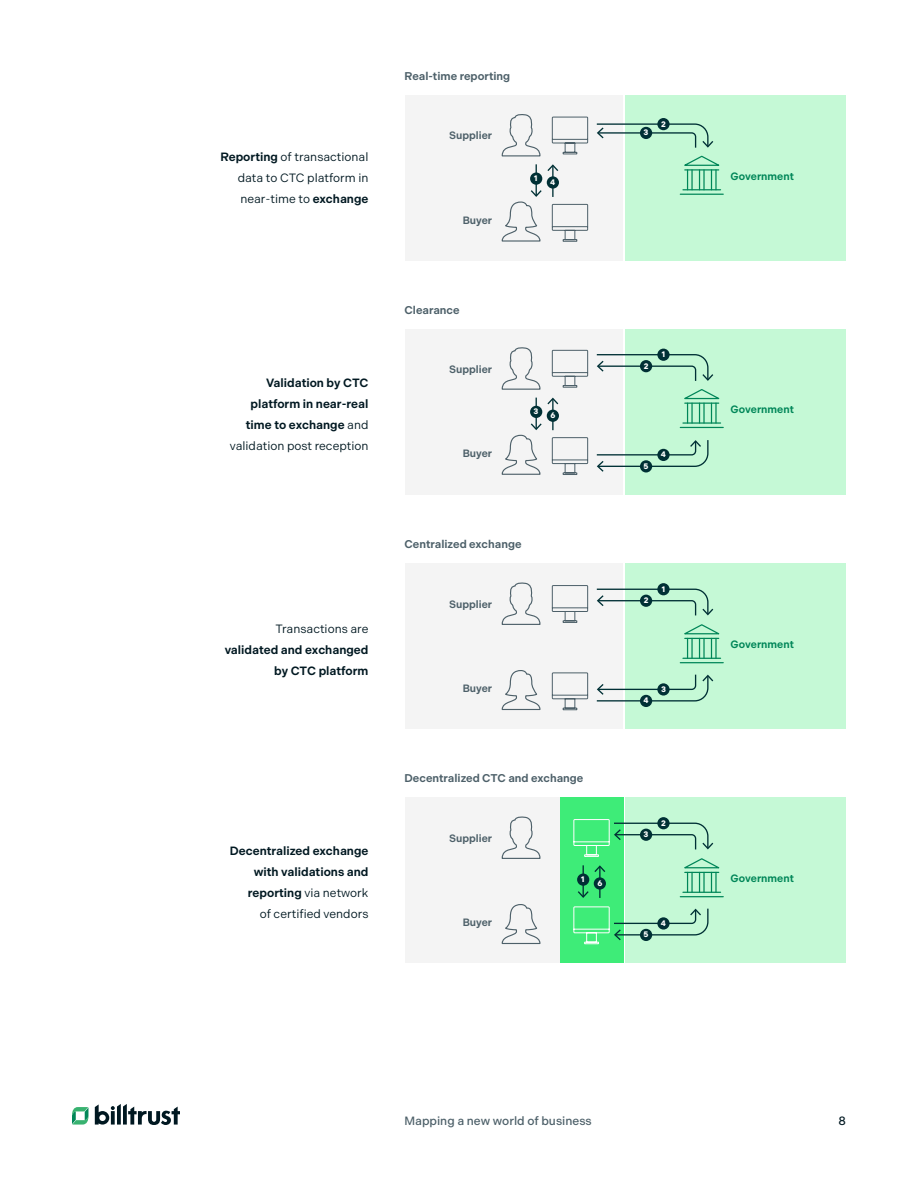
<style>
.page{position:relative;width:918px;height:1188px;background:#fff}
.page>*{position:absolute;margin:0;border:0;box-sizing:border-box;transform-origin:0 0}
.Body_Copy{font:600 12px/21px "Indivisible";color:#001821;text-align:right}
.Body_Copy-2{font:12px/21px "Indivisible";color:#001821;text-align:justify}
.t1{font:500 12px "Indivisible";color:#4d6069}
.t2{font:500 12px "Indivisible";color:#001821}
.Figure_Title{font:600 11.25px "Indivisible";color:#4d6069}
.t3{font:600 10.65px "Indivisible";color:#4d6069}
.t4{font:600 10.65px "Indivisible";color:#008658}
.t5{font:700 7.95px "Indivisible";color:#fff}
.s1{font-weight:600}
.s2{font-weight:400}
</style>
<div class="page">
<svg style="left:72px;top:1107px;width:16px;height:18px"></svg>
<svg style="left:95px;top:1104px;width:85px;height:21px"></svg>
<div style="left:626px;top:95px;width:220px;height:166px;background:#c5f9d6"></div>
<div style="left:406px;top:95px;width:217px;height:166px;background:#f4f4f4"></div>
<svg style="left:501px;top:114px;width:40px;height:43px"></svg>
<svg style="left:682px;top:155px;width:38px;height:35px"></svg>
<hr style="left:691px;top:170px;width:2px;height:20px;background:#008658">
<hr style="left:683px;top:189px;width:38px;height:1px;background:#008658">
<hr style="left:680px;top:194px;width:43px;height:1px;background:#008658">
<svg style="left:551px;top:116px;width:38px;height:39px"></svg>
<svg style="left:551px;top:203px;width:38px;height:39px"></svg>
<hr style="left:536px;top:164px;width:1px;height:32px;background:#003035">
<svg style="left:501px;top:190px;width:41px;height:52px"></svg>
<div style="left:530px;top:173px;width:12px;height:12px;background:#003035;border-radius:50%"></div>
<hr style="left:552px;top:166px;width:2px;height:31px;background:#003035">
<svg style="left:547px;top:164px;width:11px;height:7px"></svg>
<div style="left:547px;top:176px;width:12px;height:13px;background:#003035;border-radius:50%"></div>
<svg style="left:596px;top:123px;width:117px;height:26px"></svg>
<div style="left:657px;top:118px;width:13px;height:12px;background:#003035;border-radius:50%"></div>
<div style="left:640px;top:127px;width:12px;height:12px;background:#003035;border-radius:50%"></div>
<div style="left:626px;top:329px;width:220px;height:166px;background:#c5f9d6"></div>
<div style="left:406px;top:329px;width:217px;height:166px;background:#f4f4f4"></div>
<svg style="left:501px;top:347px;width:40px;height:43px"></svg>
<svg style="left:682px;top:389px;width:38px;height:34px"></svg>
<hr style="left:691px;top:403px;width:2px;height:20px;background:#008658">
<hr style="left:683px;top:422px;width:38px;height:2px;background:#008658">
<hr style="left:680px;top:427px;width:43px;height:1px;background:#008658">
<svg style="left:551px;top:349px;width:38px;height:39px"></svg>
<svg style="left:551px;top:437px;width:38px;height:38px"></svg>
<hr style="left:536px;top:398px;width:1px;height:31px;background:#003035">
<svg style="left:501px;top:423px;width:41px;height:52px"></svg>
<div style="left:530px;top:406px;width:12px;height:12px;background:#003035;border-radius:50%"></div>
<hr style="left:552px;top:399px;width:2px;height:31px;background:#003035">
<svg style="left:547px;top:398px;width:11px;height:6px"></svg>
<div style="left:547px;top:410px;width:12px;height:12px;background:#003035;border-radius:50%"></div>
<svg style="left:596px;top:353px;width:117px;height:29px"></svg>
<div style="left:657px;top:349px;width:13px;height:12px;background:#003035;border-radius:50%"></div>
<div style="left:640px;top:360px;width:12px;height:12px;background:#003035;border-radius:50%"></div>
<svg style="left:596px;top:439px;width:113px;height:33px"></svg>
<div style="left:657px;top:449px;width:13px;height:12px;background:#003035;border-radius:50%"></div>
<div style="left:640px;top:460px;width:12px;height:13px;background:#003035;border-radius:50%"></div>
<div style="left:626px;top:563px;width:220px;height:166px;background:#c5f9d6"></div>
<div style="left:406px;top:563px;width:217px;height:166px;background:#f4f4f4"></div>
<svg style="left:596px;top:588px;width:117px;height:29px"></svg>
<div style="left:657px;top:583px;width:13px;height:12px;background:#003035;border-radius:50%"></div>
<div style="left:640px;top:595px;width:12px;height:12px;background:#003035;border-radius:50%"></div>
<svg style="left:596px;top:673px;width:117px;height:29px"></svg>
<svg style="left:657px;top:683px;width:13px;height:13px"></svg>
<div style="left:640px;top:695px;width:12px;height:12px;background:#003035;border-radius:50%"></div>
<svg style="left:501px;top:582px;width:40px;height:43px"></svg>
<svg style="left:501px;top:670px;width:40px;height:41px"></svg>
<svg style="left:682px;top:624px;width:38px;height:34px"></svg>
<hr style="left:691px;top:638px;width:2px;height:20px;background:#008658">
<hr style="left:683px;top:658px;width:38px;height:1px;background:#008658">
<hr style="left:680px;top:662px;width:43px;height:1px;background:#008658">
<svg style="left:551px;top:585px;width:38px;height:38px"></svg>
<svg style="left:551px;top:672px;width:38px;height:39px"></svg>
<div style="left:626px;top:797px;width:220px;height:166px;background:#c5f9d6"></div>
<div style="left:406px;top:797px;width:217px;height:166px;background:#f4f4f4"></div>
<div style="left:560px;top:797px;width:63px;height:166px;background:#3eec78"></div>
<svg style="left:657px;top:817px;width:13px;height:12px"></svg>
<svg style="left:573px;top:906px;width:136px;height:39px"></svg>
<svg style="left:657px;top:917px;width:13px;height:13px"></svg>
<div style="left:640px;top:929px;width:12px;height:12px;background:#003035;border-radius:50%"></div>
<svg style="left:501px;top:816px;width:40px;height:43px"></svg>
<svg style="left:501px;top:904px;width:40px;height:41px"></svg>
<svg style="left:573px;top:819px;width:147px;height:79px"></svg>
<hr style="left:691px;top:872px;width:2px;height:20px;background:#008658">
<hr style="left:683px;top:892px;width:38px;height:1px;background:#008658">
<hr style="left:680px;top:896px;width:43px;height:1px;background:#008658">
<p class="Body_Copy-2" style="left:238px;top:147px;width:132px;text-indent:-17px"><span class="s1">Reporting</span> of transactional data to CTC platform in near-time to <span class="s1">exchange</span></p>
<p class="Body_Copy" style="left:230px;top:372px;width:140px">Validation by CTC platform in near-real time to exchange <span class="s2">and validation post reception</span></p>
<p class="Body_Copy" style="left:225px;top:618px;width:145px"><span class="s2">Transactions are </span>validated and exchanged by CTC platform</p>
<p class="Body_Copy" style="left:230px;top:840px;width:140px">Decentralized exchange with validations and reporting <span class="s2">via network<br>of certified vendors</span></p>
<p class="Figure_Title" style="left:405px;top:70px;width:107px">Real-time reporting</p>
<p class="t3" style="left:449px;top:129px;width:45px">Supplier</p>
<p class="t3" style="left:463px;top:214px;width:31px">Buyer</p>
<p class="t5" style="left:534px;top:174px;width:5px">1</p>
<p class="t5" style="left:550px;top:178px;width:7px">4</p>
<p class="Figure_Title" style="left:405px;top:304px;width:57px">Clearance</p>
<p class="t3" style="left:449px;top:363px;width:45px">Supplier</p>
<p class="t3" style="left:463px;top:447px;width:31px">Buyer</p>
<p class="t5" style="left:533px;top:407px;width:6px">3</p>
<p class="t5" style="left:550px;top:411px;width:7px">6</p>
<p class="Figure_Title" style="left:405px;top:538px;width:119px">Centralized exchange</p>
<p class="t3" style="left:449px;top:598px;width:45px">Supplier</p>
<p class="t3" style="left:463px;top:682px;width:31px">Buyer</p>
<p class="Figure_Title" style="left:405px;top:772px;width:180px">Decentralized CTC and exchange</p>
<p class="t3" style="left:449px;top:832px;width:45px">Supplier</p>
<p class="t3" style="left:463px;top:916px;width:31px">Buyer</p>
<p class="t5" style="left:581px;top:875px;width:5px">1</p>
<p class="t5" style="left:597px;top:879px;width:7px">6</p>
<p class="t5" style="left:644px;top:128px;width:6px">3</p>
<p class="t5" style="left:661px;top:119px;width:6px">2</p>
<p class="t5" style="left:644px;top:361px;width:6px">2</p>
<p class="t5" style="left:662px;top:350px;width:5px">1</p>
<p class="t5" style="left:644px;top:461px;width:6px">5</p>
<p class="t5" style="left:661px;top:450px;width:7px">4</p>
<p class="t5" style="left:644px;top:596px;width:6px">2</p>
<p class="t5" style="left:662px;top:584px;width:5px">1</p>
<p class="t5" style="left:644px;top:696px;width:7px">4</p>
<p class="t5" style="left:661px;top:685px;width:6px">3</p>
<p class="t5" style="left:644px;top:830px;width:6px">3</p>
<p class="t5" style="left:661px;top:818px;width:6px">2</p>
<p class="t5" style="left:644px;top:930px;width:6px">5</p>
<p class="t5" style="left:661px;top:919px;width:7px">4</p>
<p class="t4" style="left:731px;top:170px;width:65px">Government</p>
<p class="t4" style="left:731px;top:403px;width:65px">Government</p>
<p class="t4" style="left:731px;top:638px;width:65px">Government</p>
<p class="t4" style="left:731px;top:872px;width:65px">Government</p>
<p class="t1" style="left:405px;top:1114px;width:189px">Mapping a new world of business</p>
<p class="t2" style="left:838px;top:1114px;width:9px">8</p>
</div>
